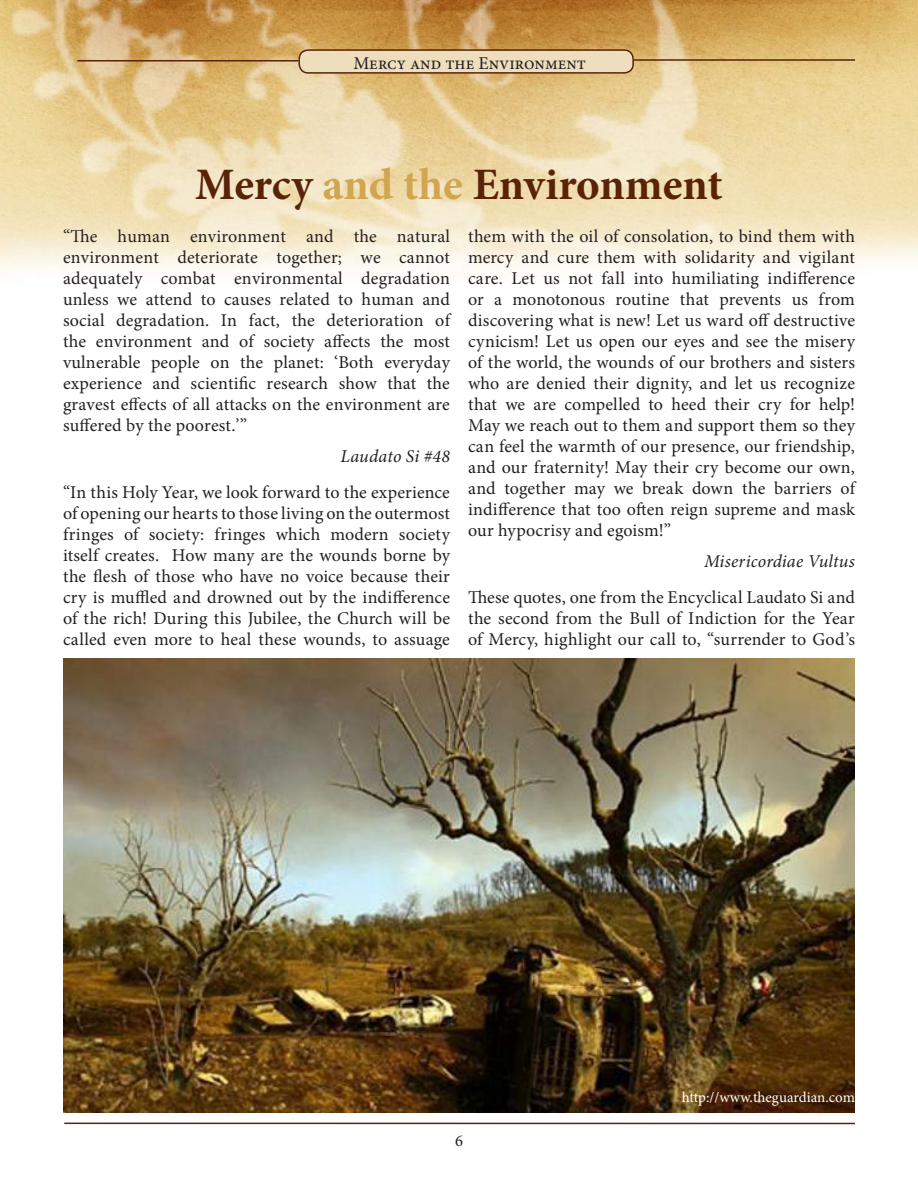
<style>
.page{position:relative;width:918px;height:1188px;background:#fff}
.page>*{position:absolute;margin:0;border:0;box-sizing:border-box;transform-origin:0 0}
.t1{font:700 45px "Minion Pro";color:#582307}
.t2{font:18px/21px "Minion Pro";letter-spacing:.01em;color:#231f20;text-align:justify}
.t3{font:italic 18px "Minion Pro";letter-spacing:.005em;color:#231f20}
.t4{font:16.5px "Minion Pro";color:#231f20}
.t5{font:15px "Minion Pro";color:#fff}
.s1{color:#d2a550}
</style>
<div class="page">
<img style="left:0;top:0;width:918px;height:269px">
<div style="left:299px;top:50px;width:334px;height:23px;background:#eedebe;border-radius:9px"></div>
<div style="left:298px;top:49px;width:336px;height:25px;border:2px solid #582307;border-radius:9px"></div>
<hr style="left:77px;top:60px;width:221px;height:2px;background:#582307">
<hr style="left:634px;top:59px;width:221px;height:2px;background:#582307">
<hr style="left:64px;top:1123px;width:791px;height:1px;background:#582307">
<img style="left:63px;top:659px;width:792px;height:453px">
<p class="t2" style="left:353px;top:53px;width:234px">Mercy and the Environment</p>
<h1 class="t1" style="left:195px;top:153px;width:529px">Mercy <span class="s1">and the</span> Environment</h1>
<p class="t2" style="left:63px;top:226px;width:390px">“The human environment and the natural environment deteriorate together; we cannot adequately combat environmental degradation unless we attend to causes related to human and social degradation. In fact, the deterioration of the environment and of society affects the most vulnerable people on the planet: ‘Both everyday experience and scientific research show that the gravest effects of all attacks on the environment are suffered by the poorest.’”</p>
<p class="t3" style="left:341px;top:444px;width:111px">Laudato Si #48</p>
<p class="t2" style="left:63px;top:482px;width:389px">“In this Holy Year, we look forward to the experience of opening our hearts to those living on the outermost fringes of society: fringes which modern society itself creates. How many are the wounds borne by the flesh of those who have no voice because their cry is muffled and drowned out by the indifference of the rich! During this Jubilee, the Church will be called even more to heal these wounds, to assuage</p>
<p class="t2" style="left:468px;top:226px;width:390px">them with the oil of consolation, to bind them with mercy and cure them with solidarity and vigilant care. Let us not fall into humiliating indifference or a monotonous routine that prevents us from discovering what is new! Let us ward off destructive cynicism! Let us open our eyes and see the misery of the world, the wounds of our brothers and sisters who are denied their dignity, and let us recognize that we are compelled to heed their cry for help!<br>May we reach out to them and support them so they can feel the warmth of our presence, our friendship, and our fraternity! May their cry become our own, and together may we break down the barriers of indifference that too often reign supreme and mask our hypocrisy and egoism!”</p>
<p class="t3" style="left:704px;top:549px;width:152px">Misericordiae Vultus</p>
<p class="t2" style="left:468px;top:587px;width:389px">These quotes, one from the Encyclical Laudato Si and the second from the Bull of Indiction for the Year of Mercy, highlight our call to, “surrender to God’s</p>
<p class="t4" style="left:455px;top:1130px;width:9px">6</p>
<p class="t5" style="left:682px;top:1088px;width:175px">http://www.theguardian.com</p>
</div>
